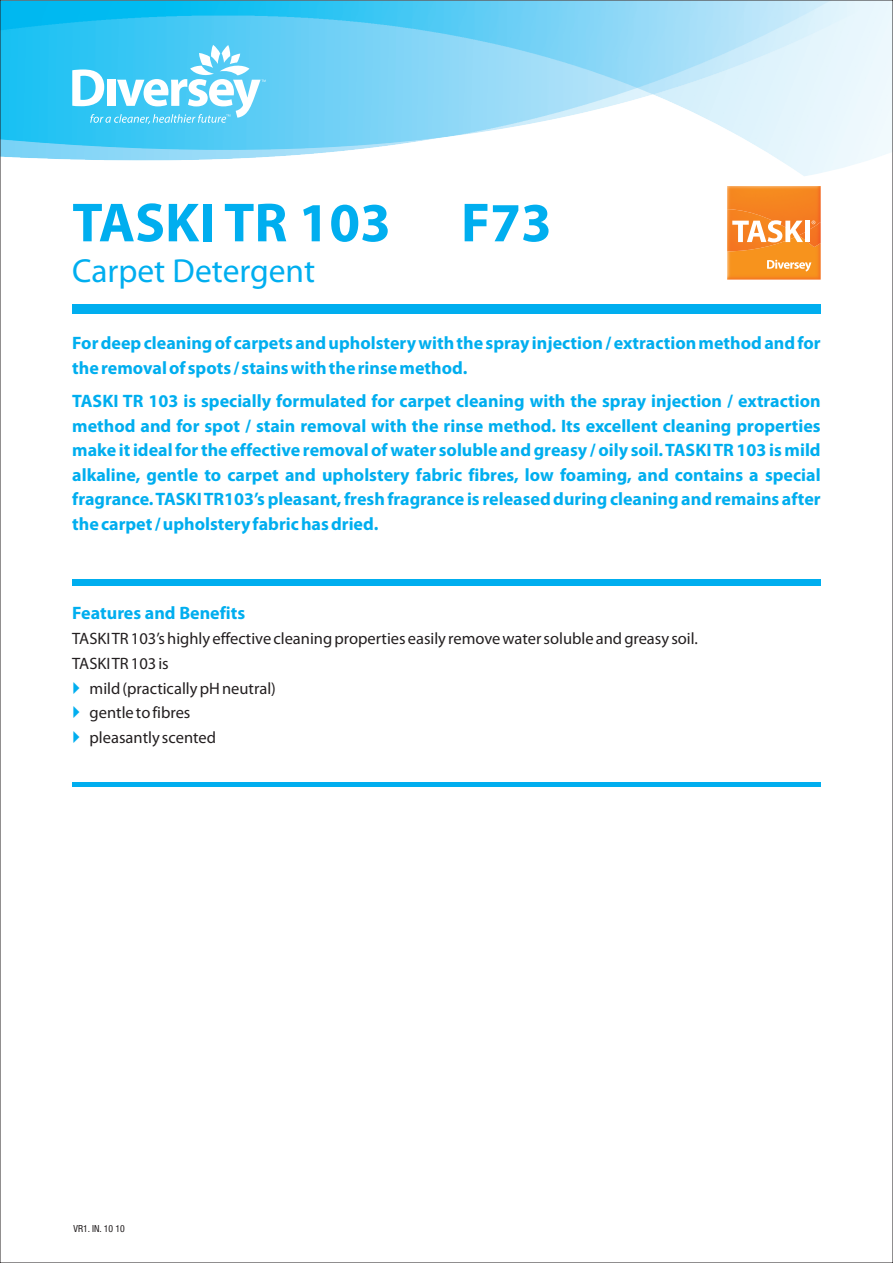
<style>
.page{position:relative;width:893px;height:1263px;background:#fff}
.page>*{position:absolute;margin:0;border:0;box-sizing:border-box;transform-origin:0 0}
.t1{font:700 55.5px "Myriad Pro";color:#00aeef}
.t2{font:33.45px "Myriad Pro";color:#00aeef}
.t3{font:700 18px/24.6px "Myriad Pro";color:#00aeef}
.t4{font:16.5px "Myriad Pro";color:#231f20}
.t5{font:condensed 9.75px "Helvetica Neue LT Pro";color:#231f20}
</style>
<div class="page">
<img style="left:2px;top:2px;width:875px;height:171px">
<svg style="left:72px;top:45px;width:194px;height:79px"></svg>
<div style="left:72px;top:305px;width:749px;height:9px;background:#00aeef"></div>
<div style="left:72px;top:579px;width:749px;height:6px;background:#00aeef"></div>
<hr style="left:72px;top:782px;width:749px;height:4px;background:#00aeef">
<img style="left:727px;top:251px;width:94px;height:29px">
<img style="left:727px;top:235px;width:94px;height:16px">
<img style="left:798px;top:235px;width:23px;height:12px">
<img style="left:727px;top:186px;width:94px;height:49px">
<svg style="left:732px;top:220px;width:71px;height:22px"></svg>
<div style="left:805px;top:221px;width:5px;height:21px;background:#fff"></div>
<svg style="left:767px;top:260px;width:44px;height:11px"></svg>
<h1 class="t1" style="left:72px;top:200px;width:320px">TASKI TR 103</h1>
<h1 class="t1" style="left:461px;top:200px;width:92px">F73</h1>
<h2 class="t2" style="left:72px;top:257px;width:244px">Carpet Detergent</h2>
<p class="t3" style="left:72px;top:332px;width:750px">For deep cleaning of carpets and upholstery with the spray injection / extraction method and for the removal of spots / stains with the rinse method.</p>
<p class="t3" style="left:72px;top:390px;width:750px;text-align:justify">TASKI TR 103 is specially formulated for carpet cleaning with the spray injection / extraction method and for spot / stain removal with the rinse method. Its excellent cleaning properties make it ideal for the effective removal of water soluble and greasy / oily soil. TASKI TR 103 is mild alkaline, gentle to carpet and upholstery fabric fibres, low foaming, and contains a special fragrance. TASKI TR103’s pleasant, fresh fragrance is released during cleaning and remains after the carpet / upholstery fabric has dried.</p>
<p class="t3" style="left:72px;top:602px;width:174px">Features and Benefits</p>
<p class="t4" style="left:72px;top:632px;width:627px">TASKI TR 103’s highly effective cleaning properties easily remove water soluble and greasy soil.</p>
<p class="t4" style="left:72px;top:656px;width:98px">TASKI TR 103 is</p>
<p class="t4" style="left:90px;top:681px;width:188px">mild (practically pH neutral)</p>
<p class="t4" style="left:90px;top:706px;width:102px">gentle to fibres</p>
<p class="t4" style="left:90px;top:731px;width:128px">pleasantly scented</p>
<p class="t5" style="left:74px;top:1225px;width:53px">VR1. IN. 10 10</p>
</div>
